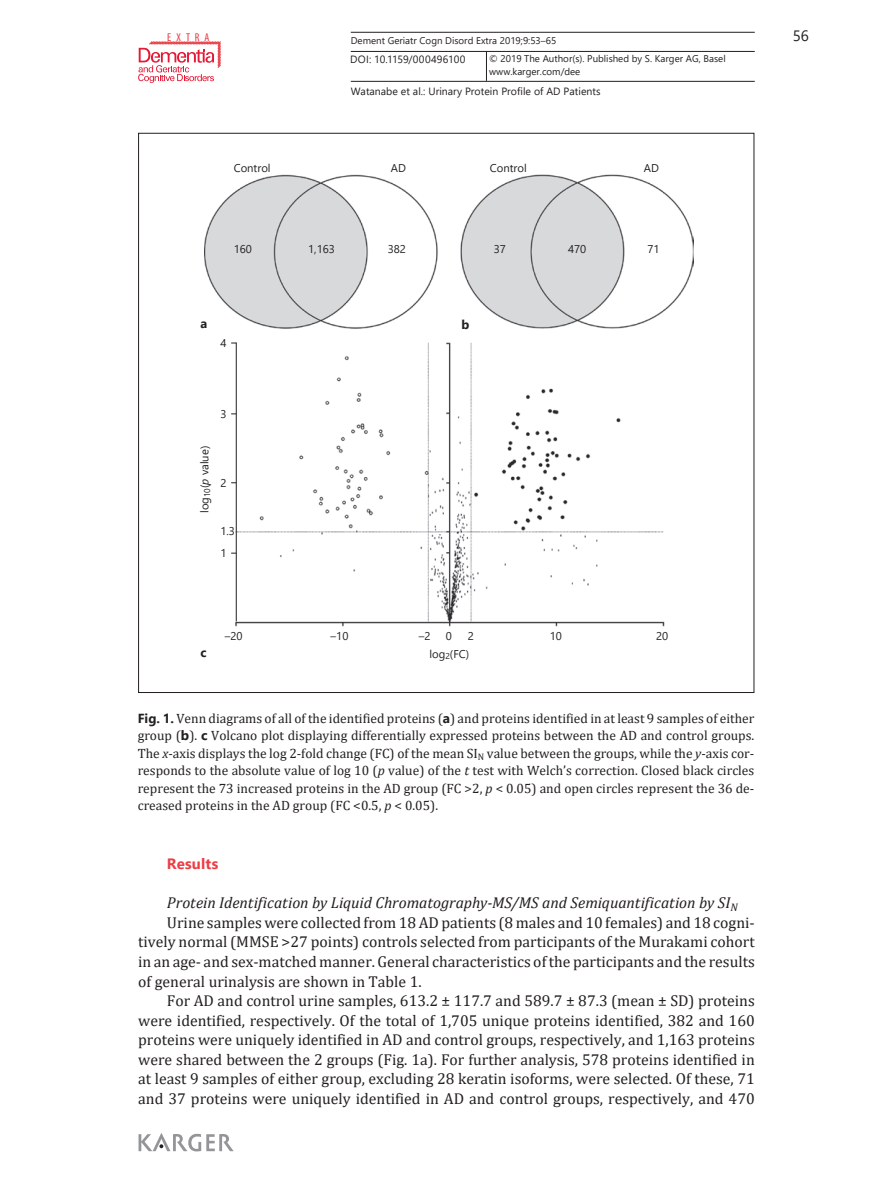
<style>
.page{position:relative;width:893px;height:1191px;background:#fff}
.page>*{position:absolute;margin:0;border:0;box-sizing:border-box;transform-origin:0 0}
.t1{font:15.75px "Cambria";color:#231f20}
.t2{font:italic 15.75px "Cambria";letter-spacing:-.005em;color:#231f20}
.t3{font:700 15px "Segoe UI";letter-spacing:.01em;color:#ec3d44}
.t4{font:15px "Segoe UI";color:#231f20}
.t5{font:13.5px/17.4px "Cambria";color:#231f20;text-align:justify}
.t6{font:700 12.75px "Segoe UI";color:#231f20}
.t7{font:condensed 11.4px "Myriad Pro";letter-spacing:.445em;color:#e93840}
.t8{font:11.25px "Segoe UI";color:#231f20}
.t9{font:10.5px "Segoe UI";letter-spacing:.005em;color:#231f20}
.t10{font:9.75px "Segoe UI";color:#231f20}
.s1{font-style:italic}
.s2{font-family:"Segoe UI";font-weight:700;font-size:13.2px}
.s3{font-family:"Segoe UI";font-weight:700}
</style>
<div class="page">
<svg style="left:138px;top:41px;width:83px;height:42px"></svg>
<hr style="left:351px;top:51px;width:404px;height:1px;background:#231f20">
<hr style="left:351px;top:81px;width:404px;height:1px;background:#231f20">
<hr style="left:486px;top:51px;width:1px;height:30px;background:#231f20">
<hr style="left:351px;top:32px;width:404px;height:1px;background:#231f20">
<svg style="left:139px;top:1133px;width:95px;height:18px"></svg>
<img style="left:205px;top:174px;width:489px;height:453px">
<hr style="left:236px;top:342px;width:1px;height:279px;background:#231f20">
<p class="t7" style="left:167px;top:31px;width:44px">EXTRA</p>
<p class="t10" style="left:351px;top:31px;width:207px">Dement Geriatr Cogn Disord Extra 2019;9:53–65</p>
<p class="t9" style="left:350px;top:49px;width:117px">DOI: 10.1159/000496100</p>
<p class="t10" style="left:489px;top:50px;width:238px">© 2019 The Author(s). Published by S. Karger AG, Basel</p>
<p class="t10" style="left:489px;top:62px;width:93px">www.karger.com/dee</p>
<p class="t9" style="left:351px;top:81px;width:251px">Watanabe et al.: Urinary Protein Profile of AD Patients</p>
<p class="t8" style="left:234px;top:157px;width:38px">Control</p>
<p class="t8" style="left:391px;top:157px;width:17px">AD</p>
<p class="t8" style="left:490px;top:157px;width:38px">Control</p>
<p class="t8" style="left:644px;top:157px;width:17px">AD</p>
<p class="t8" style="left:234px;top:239px;width:20px">160</p>
<p class="t8" style="left:308px;top:239px;width:28px">1,163</p>
<p class="t8" style="left:388px;top:239px;width:20px">382</p>
<p class="t8" style="left:494px;top:239px;width:14px">37</p>
<p class="t8" style="left:568px;top:239px;width:20px">470</p>
<p class="t8" style="left:647px;top:239px;width:14px">71</p>
<p class="t6" style="left:200px;top:312px;width:8px">a</p>
<p class="t6" style="left:461px;top:312px;width:9px">b</p>
<p class="t8" style="left:220px;top:332px;width:8px">4</p>
<p class="t8" style="left:220px;top:403px;width:8px">3</p>
<p class="t8" style="left:194px;top:513px;width:69px;rotate:-90deg">log<sub>10</sub>(<span class="s1">p</span> value)</p>
<p class="t8" style="left:220px;top:472px;width:8px">2</p>
<p class="t8" style="left:220px;top:520px;width:16px">1.3</p>
<p class="t8" style="left:220px;top:542px;width:8px">1</p>
<p class="t6" style="left:200px;top:641px;width:8px">c</p>
<p class="t8" style="left:225px;top:626px;width:19px">–20</p>
<p class="t8" style="left:331px;top:626px;width:19px">–10</p>
<p class="t8" style="left:419px;top:626px;width:13px">–2</p>
<p class="t8" style="left:446px;top:626px;width:8px">0</p>
<p class="t8" style="left:468px;top:626px;width:8px">2</p>
<p class="t8" style="left:550px;top:626px;width:14px">10</p>
<p class="t8" style="left:656px;top:626px;width:14px">20</p>
<p class="t8" style="left:429px;top:643px;width:41px">log<sub>2</sub>(FC)</p>
<p class="t5" style="left:138px;top:709px;width:618px"><span class="s2">Fig. 1.</span> Venn diagrams of all of the identified proteins (<span class="s3">a</span>) and proteins identified in at least 9 samples of either group (<span class="s3">b</span>). <span class="s3">c</span> Volcano plot displaying differentially expressed proteins between the AD and control groups.<br>The <span class="s1">x</span>-axis displays the log 2-fold change (FC) of the mean SI<sub>N</sub> value between the groups, while the <span class="s1">y</span>-axis cor&shy;responds to the absolute value of log 10 (<span class="s1">p</span> value) of the <span class="s1">t</span> test with Welch’s correction. Closed black circles represent the 73 increased proteins in the AD group (FC &gt;2, <span class="s1">p</span> &lt; 0.05) and open circles represent the 36 de&shy;creased proteins in the AD group (FC &lt;0.5, <span class="s1">p</span> &lt; 0.05).</p>
<p class="t3" style="left:167px;top:849px;width:53px">Results</p>
<p class="t2" style="left:167px;top:892px;width:572px">Protein Identification by Liquid Chromatography-MS/MS and Semiquantification by SI<sub>N</sub></p>
<p class="t1" style="left:167px;top:913px;width:589px">Urine samples were collected from 18 AD patients (8 males and 10 females) and 18 cogni-</p>
<p class="t1" style="left:138px;top:932px;width:618px">tively normal (MMSE &gt;27 points) controls selected from participants of the Murakami cohort</p>
<p class="t1" style="left:138px;top:952px;width:618px">in an age- and sex-matched manner. General characteristics of the participants and the results</p>
<p class="t1" style="left:138px;top:972px;width:285px">of general urinalysis are shown in Table 1.</p>
<p class="t1" style="left:167px;top:991px;width:589px">For AD and control urine samples, 613.2 ± 117.7 and 589.7 ± 87.3 (mean ± SD) proteins</p>
<p class="t1" style="left:138px;top:1011px;width:618px">were identified, respectively. Of the total of 1,705 unique proteins identified, 382 and 160</p>
<p class="t1" style="left:138px;top:1030px;width:618px">proteins were uniquely identified in AD and control groups, respectively, and 1,163 proteins</p>
<p class="t1" style="left:138px;top:1050px;width:618px">were shared between the 2 groups (Fig. 1a). For further analysis, 578 proteins identified in</p>
<p class="t1" style="left:138px;top:1069px;width:618px">at least 9 samples of either group, excluding 28 keratin isoforms, were selected. Of these, 71</p>
<p class="t1" style="left:138px;top:1089px;width:618px">and 37 proteins were uniquely identified in AD and control groups, respectively, and 470</p>
<p class="t4" style="left:793px;top:22px;width:18px">56</p>
</div>
